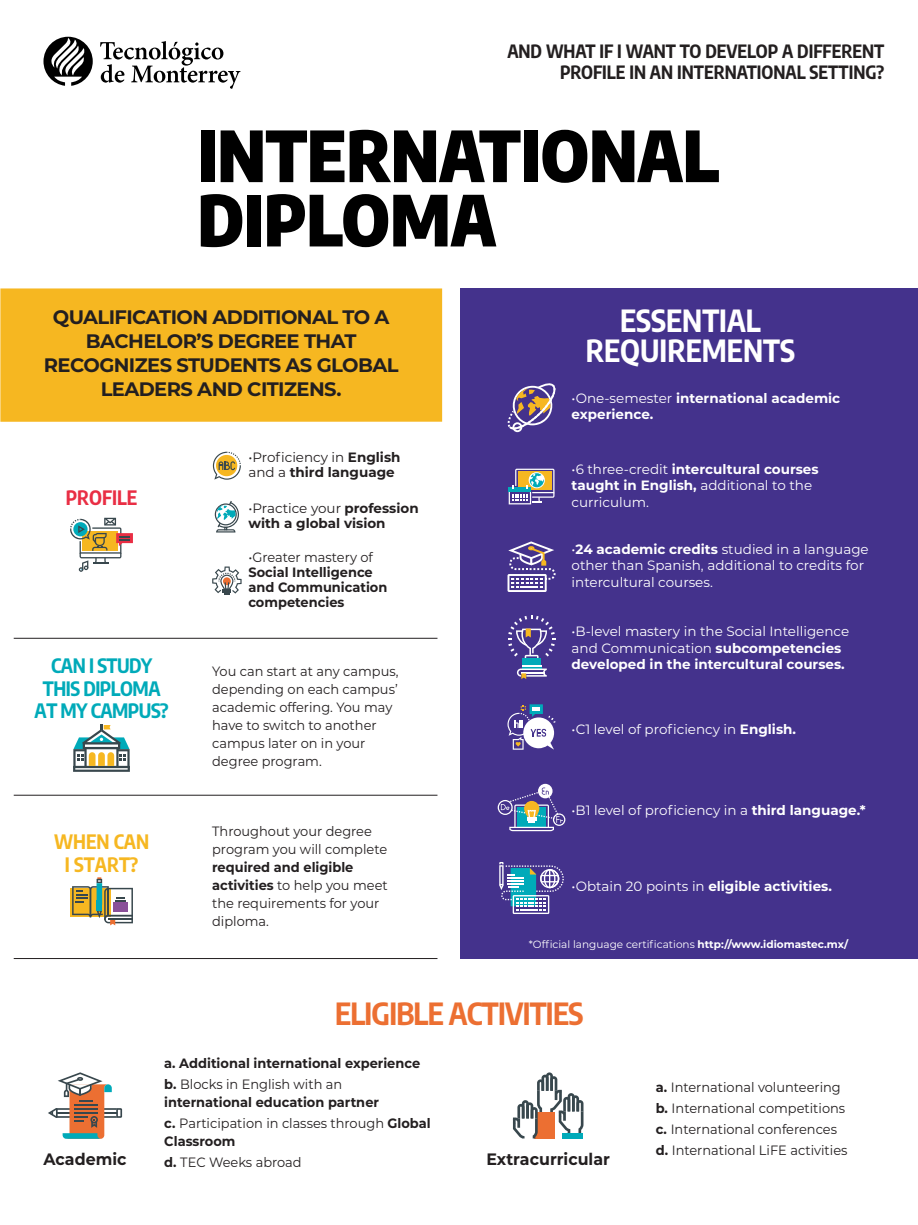
<style>
.page{position:relative;width:918px;height:1225px;background:#fff}
.page>*{position:absolute;margin:0;border:0;box-sizing:border-box;transform-origin:0 0}
.t1{font:100 condensed 69.9px/64.3px "Encode Sans";color:#000}
.t2{font:700 30px/30px "Encode Sans Condensed";color:#fff;text-align:center}
.t3{font:700 30px "Encode Sans Condensed";letter-spacing:-.025em;color:#ec6f32}
.t4{font:700 19.5px/24px "Montserrat";letter-spacing:-.03em;color:#231f20;text-align:center}
.t5{font:700 19.5px/22.5px "Encode Sans Condensed";letter-spacing:-.025em;color:#00aab9;text-align:center}
.t6{font:700 19.5px/22.5px "Encode Sans Condensed";color:#f6b721;text-align:center}
.t7{font:700 19.5px "Encode Sans Condensed";color:#e92e44}
.t8{font:700 18px/21.6px "Encode Sans Condensed";color:#231f20;text-align:right}
.t9{font:700 16.5px "Montserrat";color:#231f20;scale:.96 1}
.t10{font:13.5px/18px "Montserrat";color:#231f20;scale:.96 1}
.t11{font:13.5px/16.5px "Montserrat";color:#fff}
.t12{font:700 13.5px/21px "Montserrat";color:#231f20;scale:.96 1}
.t13{font:700 13.5px/16.5px "Montserrat";color:#fff}
.t14{font:700 13.5px/15px "Montserrat";color:#231f20}
.t15{font:13.5px "Montserrat";color:#231f20}
.t16{font:10.5px "Montserrat";color:#fff}
.s1{font-weight:400}
.s2{font-weight:700}
</style>
<div class="page">
<div style="left:461px;top:288px;width:457px;height:670px;background:#44328c"></div>
<div style="left:0;top:288px;width:442px;height:134px;background:#f6b721"></div>
<svg style="left:513px;top:1072px;width:71px;height:66px"></svg>
<svg style="left:48px;top:1072px;width:74px;height:67px"></svg>
<svg style="left:508px;top:704px;width:48px;height:46px"></svg>
<div style="left:523px;top:658px;width:18px;height:8px;background:#00aab9"></div>
<svg style="left:517px;top:665px;width:30px;height:14px"></svg>
<svg style="left:508px;top:615px;width:47px;height:43px"></svg>
<div style="left:538px;top:784px;width:15px;height:14px;background:#fff;border-radius:50%"></div>
<svg style="left:498px;top:787px;width:67px;height:44px"></svg>
<svg style="left:508px;top:541px;width:48px;height:51px"></svg>
<svg style="left:509px;top:469px;width:46px;height:35px"></svg>
<svg style="left:508px;top:383px;width:48px;height:49px"></svg>
<hr style="left:14px;top:638px;width:423px;height:1px;background:#231f20">
<hr style="left:14px;top:795px;width:423px;height:1px;background:#231f20">
<hr style="left:14px;top:958px;width:423px;height:1px;background:#231f20">
<svg style="left:73px;top:725px;width:57px;height:47px"></svg>
<div style="left:70px;top:889px;width:41px;height:28px;background:#f6b721"></div>
<svg style="left:72px;top:877px;width:61px;height:48px"></svg>
<svg style="left:70px;top:518px;width:63px;height:54px"></svg>
<svg style="left:214px;top:501px;width:25px;height:31px"></svg>
<svg style="left:213px;top:452px;width:28px;height:28px"></svg>
<svg style="left:212px;top:566px;width:30px;height:28px"></svg>
<svg style="left:43px;top:37px;width:50px;height:49px"></svg>
<svg style="left:100px;top:41px;width:140px;height:48px"></svg>
<svg style="left:499px;top:862px;width:65px;height:52px"></svg>
<h3 class="t8" style="left:507px;top:39px;width:379px">AND WHAT IF I WANT TO DEVELOP A DIFFERENT<br>PROFILE IN AN INTERNATIONAL SETTING?</h3>
<h1 class="t1" style="left:198px;top:121px;width:523px">INTERNATIONAL<br>DIPLOMA</h1>
<h3 class="t4" style="left:44px;top:304px;width:356px">QUALIFICATION ADDITIONAL TO A<br>BACHELOR’S DEGREE THAT<br>RECOGNIZES STUDENTS AS GLOBAL<br>LEADERS AND CITIZENS.</h3>
<h3 class="t7" style="left:66px;top:483px;width:73px">PROFILE</h3>
<h3 class="t5" style="left:35px;top:653px;width:136px">CAN I STUDY<br>THIS DIPLOMA<br>AT MY CAMPUS?</h3>
<h3 class="t6" style="left:54px;top:829px;width:97px">WHEN CAN<br>I START?</h3>
<p class="t14" style="left:248px;top:449px;width:154px"><span class="s1">•Proficiency in</span> English <span class="s1">and a</span> third language</p>
<p class="t14" style="left:248px;top:500px;width:172px"><span class="s1">•Practice your</span> profession with a global vision</p>
<p class="t15" style="left:248px;top:548px;width:126px">•Greater mastery of</p>
<p class="t12" style="left:248px;top:564px;width:146px;line-height:15px">Social Intelligence and Communication competencies</p>
<p class="t10" style="left:212px;top:661px;width:196px">You can start at any campus, depending on each campus’ academic offering. You may have to switch to another campus later on in your degree program.</p>
<p class="t10" style="left:212px;top:821px;width:184px">Throughout your degree program you will complete</p>
<p class="t10" style="left:212px;top:857px;width:184px"><span class="s2">required and eligible activities</span> to help you meet the requirements for your diploma.</p>
<h2 class="t2" style="left:586px;top:304px;width:211px">ESSENTIAL<br>REQUIREMENTS</h2>
<p class="t13" style="left:572px;top:389px;width:270px"><span class="s1">•One-semester</span> international academic experience.</p>
<p class="t11" style="left:572px;top:460px;width:249px">•6 three-credit <span class="s2">intercultural courses taught in English,</span> additional to the curriculum.</p>
<p class="t11" style="left:572px;top:540px;width:299px">•<span class="s2">24 academic credits</span> studied in a language other than Spanish, additional to credits for intercultural courses.</p>
<p class="t11" style="left:572px;top:623px;width:279px">•B-level mastery in the Social Intelligence and Communication <span class="s2">subcompetencies developed in the intercultural courses.</span></p>
<p class="t11" style="left:572px;top:720px;width:226px">•C1 level of proficiency in <span class="s2">English.</span></p>
<p class="t11" style="left:572px;top:801px;width:296px">•B1 level of proficiency in a <span class="s2">third language.*</span></p>
<p class="t13" style="left:572px;top:877px;width:262px"><span class="s1">•Obtain 20 points in</span> eligible activities.</p>
<p class="t16" style="left:529px;top:937px;width:321px">*Official language certifications <span class="s2">http://www.idiomastec.mx/</span></p>
<h2 class="t3" style="left:335px;top:991px;width:250px">ELIGIBLE ACTIVITIES</h2>
<p class="t12" style="left:164px;top:1052px;width:268px">a. Additional international experience b. <span class="s1">Blocks in English with an</span></p>
<p class="t12" style="left:164px;top:1091px;width:279px">international education partner<br>c. <span class="s1">Participation in classes through</span> Global</p>
<p class="t10" style="left:164px;top:1130px;width:145px;line-height:21px"><span class="s2">Classroom<br>d.</span> TEC Weeks abroad</p>
<p class="t9" style="left:43px;top:1147px;width:88px">Academic</p>
<p class="t9" style="left:486px;top:1147px;width:130px">Extracurricular</p>
<p class="t10" style="left:656px;top:1076px;width:201px;line-height:21px"><span class="s2">a.</span> International volunteering <span class="s2">b.</span> International competitions <span class="s2">c.</span> International conferences <span class="s2">d.</span> International LiFE activities</p>
</div>
